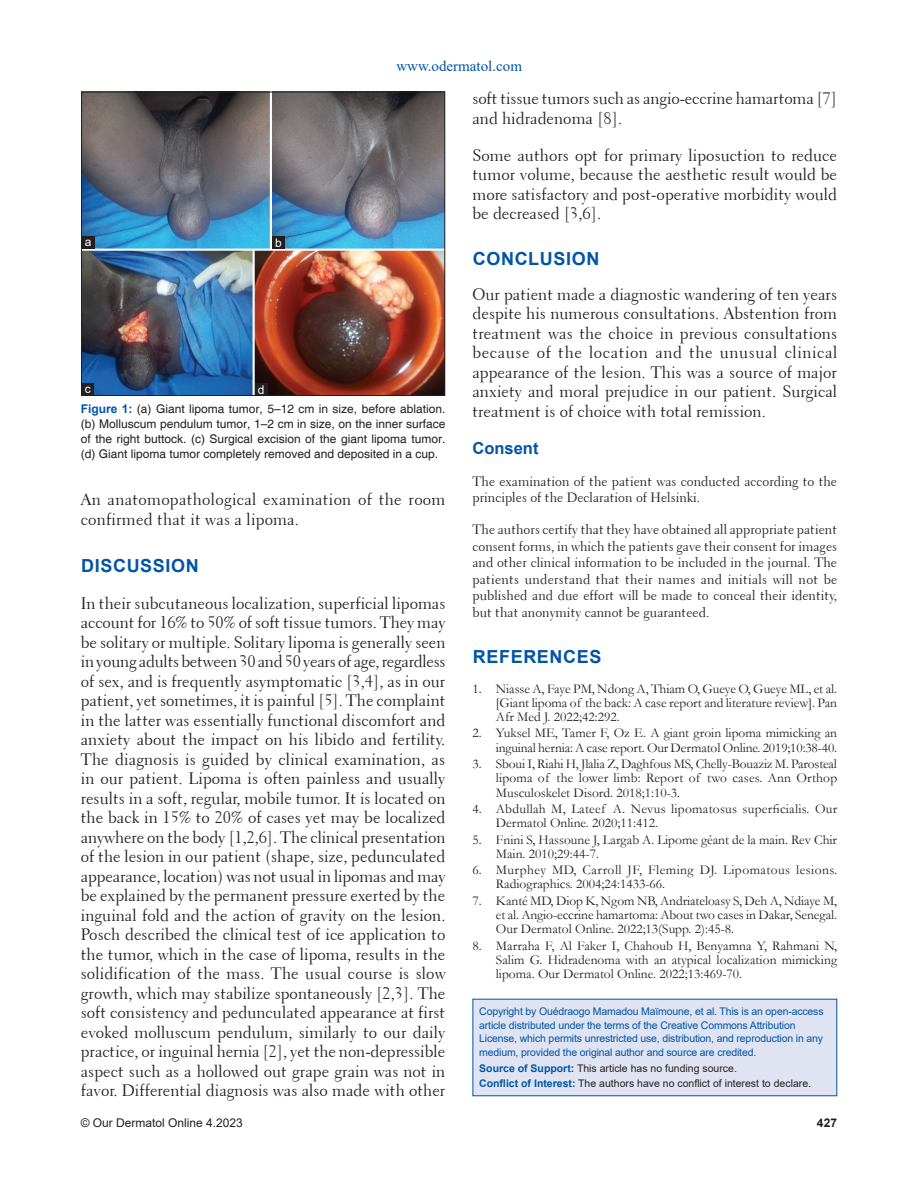
<style>
.page{position:relative;width:918px;height:1188px;background:#fff}
.page>*{position:absolute;margin:0;border:0;box-sizing:border-box;transform-origin:0 0}
.t1{font:700 18px "Helvetica";letter-spacing:.035em;color:#0154a6}
.TX{font:16.5px/19.5px "Transitional 521 BT Roman A";color:#231f20;text-align:justify}
.t2{font:700 16.5px "Helvetica";color:#0154a6}
.t3{font:15px "Times New Roman";color:#0154a6}
.REF{font:13.5px/14.2px "Garamond";color:#231f20;text-align:justify}
.Consent_TX{font:13.5px/16.5px "Transitional 521 BT Roman A";color:#231f20}
.REF-2{font:13.5px/14.2px "Garamond";letter-spacing:.02em;color:#231f20}
.REF-3{font:13.5px/14.2px "Garamond";letter-spacing:.035em;color:#231f20}
.FGC{font:12px/15px "Helvetica";color:#231f20;text-align:justify}
.t4{font:12px "Arial";color:#231f20}
.LABEL{font:12px "Arial";color:#fff}
.t5{font:700 12px "Arial";color:#231f20}
.CR{font:10.5px/13.5px "Arial";letter-spacing:-.015em;color:#0154a6}
.SRC{font:10.5px "Arial";color:#231f20}
.s1{font-weight:700;color:#0154a6}
.s2{font-style:italic}
</style>
<div class="page">
<div style="left:473px;top:999px;width:364px;height:97px;background:#e0e4f2"></div>
<img style="left:83px;top:94px;width:360px;height:300px">
<div style="left:81px;top:92px;width:364px;height:304px;border:1px solid #231f20"></div>
<div style="left:81px;top:383px;width:13px;height:13px;background:#231f20"></div>
<div style="left:272px;top:236px;width:13px;height:13px;background:#231f20"></div>
<div style="left:82px;top:236px;width:13px;height:13px;background:#231f20"></div>
<div style="left:255px;top:383px;width:13px;height:13px;background:#231f20"></div>
<p class="t3" style="left:396px;top:55px;width:127px">www.odermatol.com</p>
<p class="LABEL" style="left:85px;top:233px;width:8px">a</p>
<p class="LABEL" style="left:275px;top:234px;width:8px">b</p>
<p class="LABEL" style="left:85px;top:380px;width:7px">c</p>
<p class="LABEL" style="left:258px;top:381px;width:8px">d</p>
<p class="FGC" style="left:81px;top:402px;width:366px"><span class="s1">Figure 1:</span> (a) Giant lipoma tumor, 5–12 cm in size, before ablation. (b) Molluscum pendulum tumor, 1–2 cm in size, on the inner surface of the right buttock. (c) Surgical excision of the giant lipoma tumor. (d) Giant lipoma tumor completely removed and deposited in a cup.</p>
<p class="TX" style="left:81px;top:490px;width:366px">An anatomopathological examination of the room confirmed that it was a lipoma.</p>
<h1 class="t1" style="left:81px;top:553px;width:119px">DISCUSSION</h1>
<p class="TX" style="left:81px;top:593px;width:366px">In their subcutaneous localization, superficial lipomas account for 16% to 50% of soft tissue tumors. They may be solitary or multiple. Solitary lipoma is generally seen in young adults between 30 and 50 years of age, regardless of sex, and is frequently asymptomatic [3,4], as in our patient, yet sometimes, it is painful [5]. The complaint in the latter was essentially functional discomfort and anxiety about the impact on his libido and fertility.<br>The diagnosis is guided by clinical examination, as in our patient. Lipoma is often painless and usually results in a soft, regular, mobile tumor. It is located on the back in 15% to 20% of cases yet may be localized anywhere on the body [1,2,6]. The clinical presentation of the lesion in our patient (shape, size, pedunculated appearance, location) was not usual in lipomas and may be explained by the permanent pressure exerted by the inguinal fold and the action of gravity on the lesion.<br>Posch described the clinical test of ice application to the tumor, which in the case of lipoma, results in the solidification of the mass. The usual course is slow growth, which may stabilize spontaneously [2,3]. The soft consistency and pedunculated appearance at first evoked molluscum pendulum, similarly to our daily practice, or inguinal hernia [2], yet the non-depressible aspect such as a hollowed out grape grain was not in favor. Differential diagnosis was also made with other</p>
<p class="TX" style="left:472px;top:89px;width:366px">soft tissue tumors such as angio-eccrine hamartoma [7] and hidradenoma [8].</p>
<p class="TX" style="left:472px;top:145px;width:366px">Some authors opt for primary liposuction to reduce tumor volume, because the aesthetic result would be more satisfactory and post-operative morbidity would be decreased [3,6].</p>
<h1 class="t1" style="left:473px;top:246px;width:128px">CONCLUSION</h1>
<p class="TX" style="left:472px;top:285px;width:366px">Our patient made a diagnostic wandering of ten years despite his numerous consultations. Abstention from treatment was the choice in previous consultations because of the location and the unusual clinical appearance of the lesion. This was a source of major anxiety and moral prejudice in our patient. Surgical treatment is of choice with total remission.</p>
<h2 class="t2" style="left:472px;top:436px;width:67px">Consent</h2>
<p class="Consent_TX" style="left:472px;top:473px;width:366px">The examination of the patient was conducted according to the principles of the Declaration of Helsinki.</p>
<p class="Consent_TX" style="left:472px;top:522px;width:366px;text-align:justify">The authors certify that they have obtained all appropriate patient consent forms, in which the patients gave their consent for images and other clinical information to be included in the journal. The patients understand that their names and initials will not be published and due effort will be made to conceal their identity, but that anonymity cannot be guaranteed.</p>
<h1 class="t1" style="left:473px;top:644px;width:130px">REFERENCES</h1>
<p class="REF" style="left:496px;top:681px;width:343px;text-indent:-23px">1. Niasse A, Faye PM, Ndong A, Thiam O, Gueye O, Gueye ML, et al. [Giant lipoma of the back: A case report and literature review]. Pan Afr Med J. 2022;42:292.</p>
<p class="REF" style="left:472px;top:726px;width:366px;text-align:right">2. Yuksel ME, Tamer F, Oz E. A giant groin lipoma mimicking an inguinal hernia: A case report. Our Dermatol Online. 2019;10:38-40.</p>
<p class="REF" style="left:496px;top:756px;width:343px;text-indent:-23px">3. Sboui I, Riahi H, Jlalia Z, Daghfous MS, Chelly-Bouaziz M. Parosteal lipoma of the lower limb: Report of two cases. Ann Orthop Musculoskelet Disord. 2018;1:10-3<span class="s2">.</span></p>
<p class="REF-2" style="left:496px;top:801px;width:343px;text-indent:-23px">4. Abdullah M, Lateef A. Nevus lipomatosus superficialis. Our<br>Dermatol Online. 2020;11:412.</p>
<p class="REF" style="left:496px;top:832px;width:343px;text-indent:-23px">5. Fnini S, Hassoune J, Largab A. Lipome géant de la main. Rev Chir<br>Main. 2010;29:44-7.</p>
<p class="REF-3" style="left:496px;top:863px;width:343px;text-indent:-23px">6. Murphey MD, Carroll JF, Fleming DJ. Lipomatous lesions.<br>Radiographics. 2004;24:1433-66.</p>
<p class="REF" style="left:496px;top:893px;width:343px;text-indent:-23px">7. Kanté MD, Diop K, Ngom NB, Andriateloasy S, Deh A, Ndiaye M, et al. Angio-eccrine hamartoma: About two cases in Dakar, Senegal.<br>Our Dermatol Online. 2022;13(Supp. 2):45-8.</p>
<p class="REF" style="left:496px;top:938px;width:343px;text-indent:-23px">8. Marraha F, Al Faker I, Chahoub H, Benyamna Y, Rahmani N, Salim G. Hidradenoma with an atypical localization mimicking lipoma. Our Dermatol Online. 2022;13:469-70.</p>
<p class="CR" style="left:479px;top:1005px;width:346px">Copyright by Ouédraogo Mamadou Maïmoune, et al. This is an open-access article distributed under the terms of the Creative Commons Attribution License, which permits unrestricted use, distribution, and reproduction in any medium, provided the original author and source are credited.</p>
<p class="SRC" style="left:479px;top:1061px;width:259px"><span class="s1">Source of Support:</span> This article has no funding source.</p>
<p class="SRC" style="left:479px;top:1076px;width:333px"><span class="s1">Conflict of Interest:</span> The authors have no conflict of interest to declare.</p>
<p class="t4" style="left:81px;top:1114px;width:164px">© Our Dermatol Online 4.2023</p>
<p class="t5" style="left:817px;top:1114px;width:22px">427</p>
</div>
